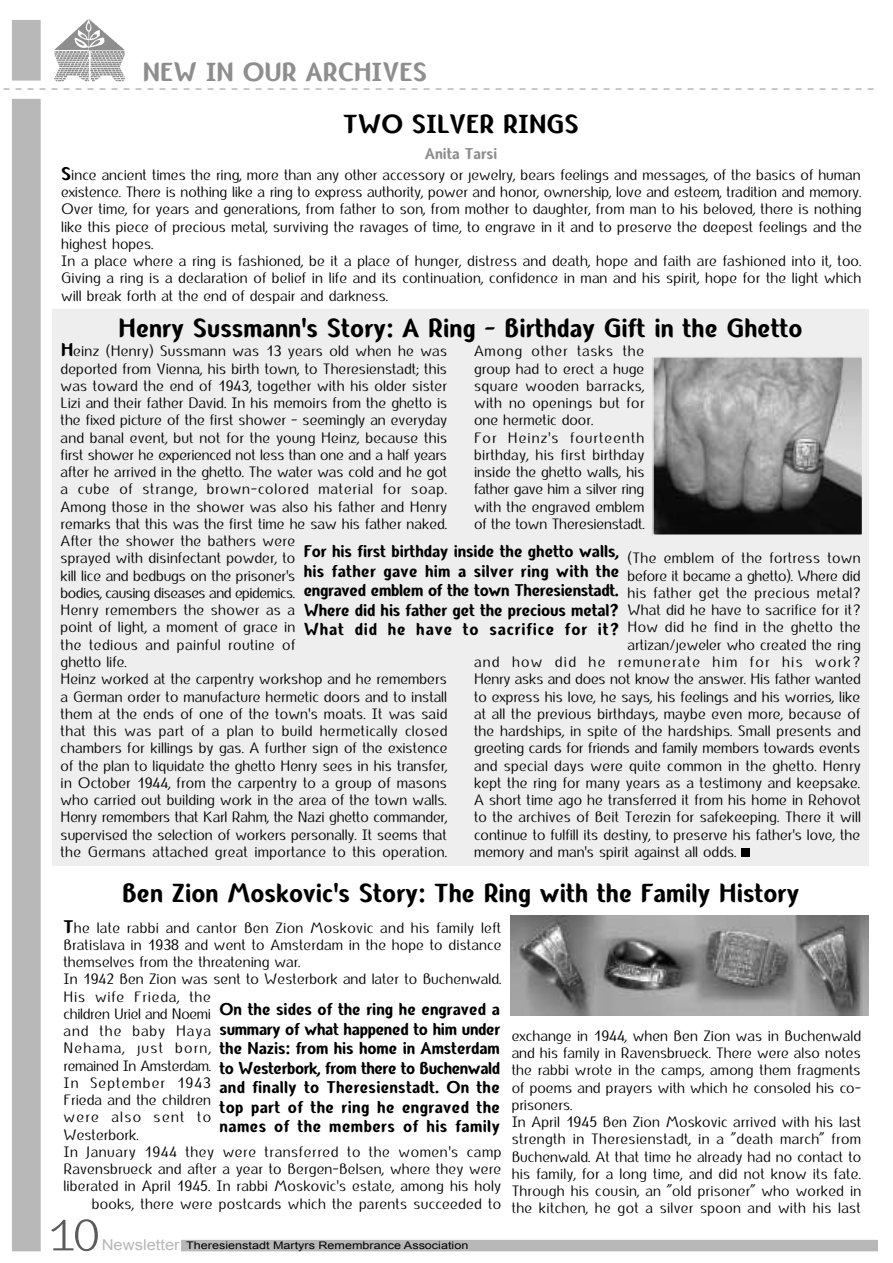
<style>
.page{position:relative;width:893px;height:1263px;background:#fff}
.page>*{position:absolute;margin:0;border:0;box-sizing:border-box;transform-origin:0 0}
.t1{font:700 30px "Rimona English";color:#000}
.t2{font:700 30px "Rimona English";color:#8e8e8e}
.t3{font:700 21px "Rimona English";color:#000}
.t4{font:700 19.5px/19.5px "Rimona English";letter-spacing:.02em;color:#000;text-align:justify}
.t5{font:700 18px "Rimona English";color:#8e8e8e}
.t6{font:17.25px/17.2px "Rimona English";letter-spacing:.005em;color:#000}
.t7{font:17.25px "Rimona English";letter-spacing:.07em;color:#000}
.t8{font:17.25px "Rimona English";letter-spacing:.035em;color:#000}
.t9{font:17.25px "Rimona English";letter-spacing:-.02em;color:#000}
.t10{font:17.25px "Rimona English";letter-spacing:-.015em;color:#000}
.t11{font:17.25px "Rimona English";letter-spacing:.045em;color:#000}
.t12{font:17.25px "Rimona English";letter-spacing:.06em;color:#000}
.t13{font:17.25px "Rimona English";letter-spacing:.055em;color:#000}
.t14{font:10.5px "Arial";color:#000;scale:1.2 1}
.s1{font-weight:700;font-size:21px}
.s2{font-size:15px;color:#b8b8b8}
</style>
<div class="page">
<div style="left:53px;top:309px;width:815px;height:556px;background:#eee"></div>
<svg style="left:4px;top:88px;width:870px;height:2px"></svg>
<div style="left:13px;top:21px;width:27px;height:59px;background:#b8b8b8"></div>
<div style="left:12px;top:20px;width:29px;height:61px;border:2px solid #b8b8b8"></div>
<div style="left:13px;top:100px;width:27px;height:1150px;background:#b8b8b8"></div>
<div style="left:12px;top:99px;width:29px;height:1152px;border:2px solid #b8b8b8"></div>
<div style="left:181px;top:1240px;width:696px;height:11px;background:#b8b8b8"></div>
<img style="left:54px;top:19px;width:71px;height:63px">
<svg style="left:51px;top:1219px;width:47px;height:32px"></svg>
<div style="left:741px;top:848px;width:9px;height:9px;background:#000"></div>
<img style="left:510px;top:915px;width:359px;height:101px">
<img style="left:655px;top:359px;width:205px;height:174px">
<div style="left:652px;top:356px;width:211px;height:180px;border:2px solid #eee"></div>
<p class="t2" style="left:143px;top:50px;width:286px">NEW IN OUR ARCHIVES</p>
<p class="t1" style="left:343px;top:103px;width:237px">TWO SILVER RINGS</p>
<p class="t5" style="left:425px;top:140px;width:74px">Anita Tarsi</p>
<p class="t6" style="left:61px;top:166px;width:802px"><span class="s1">S</span>ince ancient times the ring, more than any other accessory or jewelry, bears feelings and messages, of the basics of human existence. There is nothing like a ring to express authority, power and honor, ownership, love and esteem, tradition and memory.<br>Over time, for years and generations, from father to son, from mother to daughter, from man to his beloved, there is nothing like this piece of precious metal, surviving the ravages of time, to engrave in it and to preserve the deepest feelings and the highest hopes.<br>In a place where a ring is fashioned, be it a place of hunger, distress and death, hope and faith are fashioned into it, too.<br>Giving a ring is a declaration of belief in life and its continuation, confidence in man and his spirit, hope for the light which will break forth at the end of despair and darkness.</p>
<p class="t1" style="left:119px;top:306px;width:686px">Henry Sussmann's Story: A Ring - Birthday Gift in the Ghetto</p>
<p class="t3" style="left:61px;top:334px;width:14px">H</p>
<p class="t6" style="left:61px;top:343px;width:388px;text-indent:13px">einz (Henry) Sussmann was 13 years old when he was deported from Vienna, his birth town, to Theresienstadt; this was toward the end of 1943, together with his older sister Lizi and their father David. In his memoirs from the ghetto is the fixed picture of the first shower - seemingly an everyday and banal event, but not for the young Heinz, because this first shower he experienced not less than one and a half years after he arrived in the ghetto. The water was cold and he got a cube of strange, brown-colored material for soap.<br>Among those in the shower was also his father and Henry remarks that this was the first time he saw his father naked.<br>After the shower the bathers were<br>sprayed with disinfectant powder, to<br>kill lice and bedbugs on the prisoner's<br>bodies, causing diseases and epidemics.<br>Henry remembers the shower as a<br>point of light, a moment of grace in<br>the tedious and painful routine of<br>ghetto life.<br>Heinz worked at the carpentry workshop and he remembers a German order to manufacture hermetic doors and to install them at the ends of one of the town's moats. It was said that this was part of a plan to build hermetically closed chambers for killings by gas. A further sign of the existence of the plan to liquidate the ghetto Henry sees in his transfer, in October 1944, from the carpentry to a group of masons who carried out building work in the area of the town walls.<br>Henry remembers that Karl Rahm, the Nazi ghetto commander, supervised the selection of workers personally. It seems that the Germans attached great importance to this operation.</p>
<p class="t6" style="left:474px;top:343px;width:172px">Among other tasks the group had to erect a huge square wooden barracks, with no openings but for one hermetic door.<br>For Heinz's fourteenth birthday, his first birthday inside the ghetto walls, his father gave him a silver ring with the engraved emblem of the town Theresienstadt.</p>
<p class="t4" style="left:304px;top:542px;width:317px">For his first birthday inside the ghetto walls, his father gave him a silver ring with the engraved emblem of the town Theresienstadt.<br>Where did his father get the precious metal?<br>What did he have to sacrifice for it?</p>
<p class="t6" style="left:628px;top:550px;width:235px">(The emblem of the fortress town</p>
<p class="t10" style="left:628px;top:563px;width:234px">before it became a ghetto). Where did</p>
<p class="t6" style="left:628px;top:584px;width:235px">his father get the precious metal?</p>
<p class="t6" style="left:628px;top:602px;width:234px">What did he have to sacrifice for it?</p>
<p class="t6" style="left:628px;top:619px;width:235px">How did he find in the ghetto the</p>
<p class="t6" style="left:628px;top:636px;width:235px">artizan/jeweler who created the ring</p>
<p class="t7" style="left:474px;top:649px;width:388px">and how did he remunerate him for his work?</p>
<p class="t6" style="left:474px;top:671px;width:388px">Henry asks and does not know the answer. His father wanted</p>
<p class="t6" style="left:474px;top:688px;width:388px">to express his love, he says, his feelings and his worries, like</p>
<p class="t6" style="left:474px;top:705px;width:388px">at all the previous birthdays, maybe even more, because of</p>
<p class="t6" style="left:474px;top:722px;width:388px">the hardships, in spite of the hardships. Small presents and</p>
<p class="t6" style="left:474px;top:740px;width:388px">greeting cards for friends and family members towards events</p>
<p class="t6" style="left:474px;top:757px;width:388px">and special days were quite common in the ghetto. Henry</p>
<p class="t6" style="left:474px;top:774px;width:388px">kept the ring for many years as a testimony and keepsake.</p>
<p class="t6" style="left:474px;top:791px;width:388px">A short time ago he transferred it from his home in Rehovot</p>
<p class="t6" style="left:474px;top:809px;width:388px">to the archives of Beit Terezin for safekeeping. There it will</p>
<p class="t6" style="left:474px;top:826px;width:388px">continue to fulfill its destiny, to preserve his father's love, the</p>
<p class="t6" style="left:474px;top:843px;width:264px">memory and man's spirit against all odds.</p>
<p class="t1" style="left:122px;top:872px;width:679px">Ben Zion Moskovic's Story: The Ring with the Family History</p>
<p class="t6" style="left:64px;top:919px;width:439px"><span class="s1">T</span>he late rabbi and cantor Ben Zion Moskovic and his family left</p>
<p class="t6" style="left:64px;top:936px;width:440px">Bratislava in 1938 and went to Amsterdam in the hope to distance</p>
<p class="t6" style="left:64px;top:953px;width:239px">themselves from the threatening war.</p>
<p class="t6" style="left:64px;top:971px;width:439px">In 1942 Ben Zion was sent to Westerbork and later to Buchenwald.</p>
<p class="t11" style="left:64px;top:984px;width:149px">His wife Frieda, the</p>
<p class="t9" style="left:64px;top:1001px;width:149px">children Uriel and Noemi</p>
<p class="t13" style="left:64px;top:1018px;width:149px">and the baby Haya</p>
<p class="t7" style="left:64px;top:1036px;width:149px">Nehama, just born,</p>
<p class="t9" style="left:64px;top:1053px;width:149px">remained In Amsterdam.</p>
<p class="t12" style="left:64px;top:1070px;width:149px">In September 1943</p>
<p class="t6" style="left:64px;top:1091px;width:149px">Frieda and the children</p>
<p class="t7" style="left:64px;top:1105px;width:149px">were also sent to</p>
<p class="t6" style="left:64px;top:1126px;width:77px">Westerbork.</p>
<p class="t8" style="left:64px;top:1139px;width:440px">In January 1944 they were transferred to the women's camp</p>
<p class="t6" style="left:64px;top:1160px;width:439px">Ravensbrueck and after a year to Bergen-Belsen, where they were</p>
<p class="t6" style="left:64px;top:1178px;width:439px">liberated in April 1945. In rabbi Moskovic's estate, among his holy</p>
<p class="t6" style="left:92px;top:1195px;width:411px">books, there were postcards which the parents succeeded to</p>
<p class="t4" style="left:220px;top:1000px;width:282px">On the sides of the ring he engraved a summary of what happened to him under the Nazis: from his home in Amsterdam to Westerbork, from there to Buchenwald and finally to Theresienstadt. On the top part of the ring he engraved the names of the members of his family</p>
<p class="t14" style="left:102px;top:1238px;width:307px"><span class="s2">Newsletter</span> Theresienstadt Martyrs Remembrance Association</p>
<p class="t6" style="left:512px;top:1027px;width:351px">exchange in 1944, when Ben Zion was in Buchenwald and his family in Ravensbrueck. There were also notes the rabbi wrote in the camps, among them fragments of poems and prayers with which he consoled his co&shy;prisoners.<br>In April 1945 Ben Zion Moskovic arrived with his last strength in Theresienstadt, in a "death march" from Buchenwald. At that time he already had no contact to his family, for a long time, and did not know its fate.<br>Through his cousin, an "old prisoner" who worked in the kitchen, he got a silver spoon and with his last</p>
</div>
